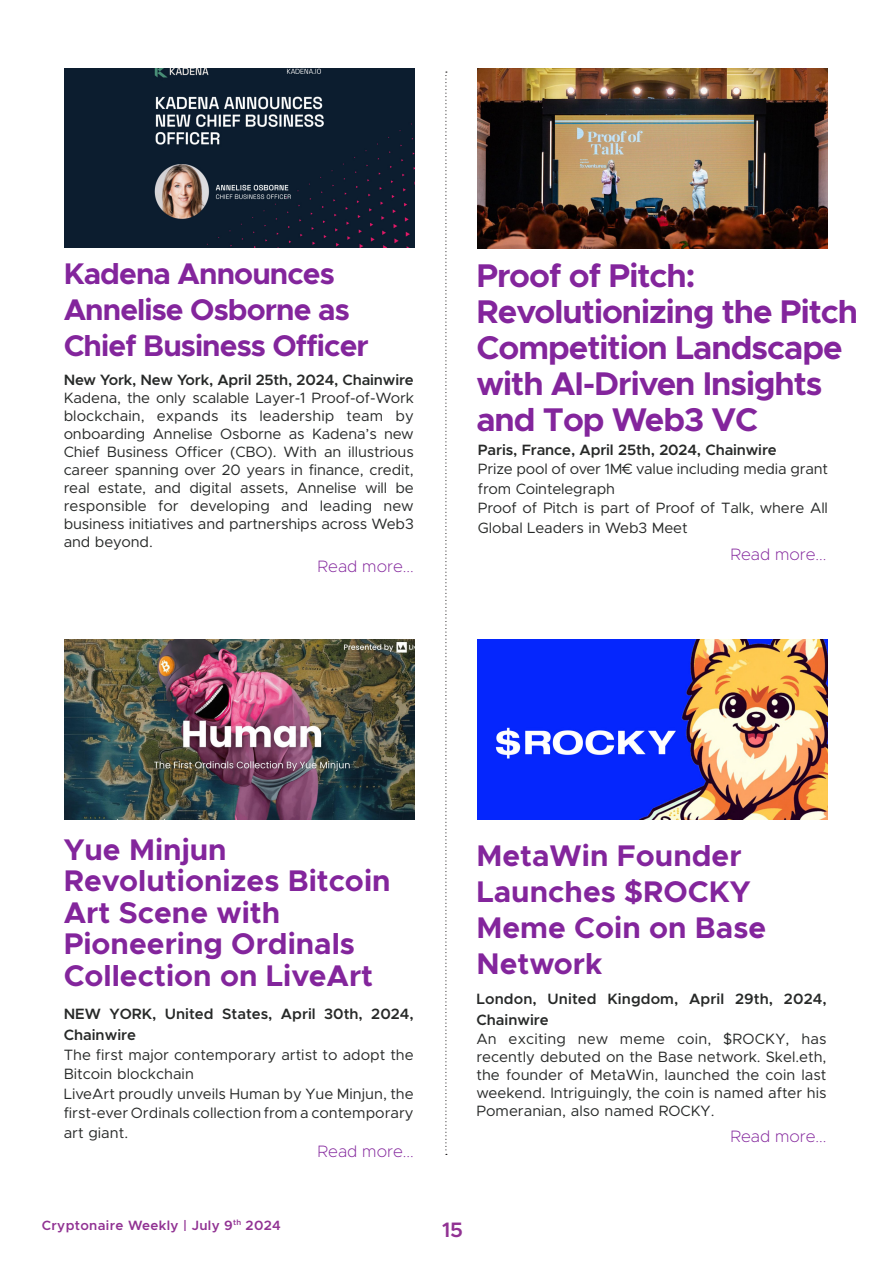
<style>
.page{position:relative;width:893px;height:1263px;background:#fff}
.page>*{position:absolute;margin:0;border:0;box-sizing:border-box;transform-origin:0 0}
.t1{font:700 33px/36px "Metropolis";letter-spacing:-.03em;color:#83259c}
.t2{font:700 30px/31.5px "Metropolis";color:#83259c}
.t3{font:700 30px/36px "Metropolis";letter-spacing:-.03em;color:#83259c}
.t4{font:600 21px "Metropolis";color:#913293}
.t5{font:200 16.5px "Metropolis";color:#83259c}
.Body_paragraph{font:15px/18px "Metropolis";letter-spacing:-.01em;color:#272928;text-align:justify}
.Body_paragraph-2{font:600 15px/21.8px "Metropolis";color:#272928}
.t6{font:600 13.5px "Metropolis";letter-spacing:.025em;color:#913293}
</style>
<div class="page">
<img style="left:65px;top:69px;width:350px;height:178px">
<img style="left:478px;top:69px;width:350px;height:179px">
<svg style="left:445px;top:72px;width:2px;height:1083px"></svg>
<img style="left:65px;top:640px;width:350px;height:179px">
<img style="left:478px;top:640px;width:350px;height:179px">
<p class="t3" style="left:64px;top:256px;width:307px">Kadena Announces<br>Annelise Osborne as<br>Chief Business Officer</p>
<p class="t1" style="left:476px;top:257px;width:383px">Proof of Pitch:<br>Revolutionizing the Pitch<br>Competition Landscape with AI-Driven Insights and Top Web3 VC</p>
<p class="Body_paragraph-2" style="left:64px;top:369px;width:352px">New York, New York, April 25th, 2024, Chainwire</p>
<p class="Body_paragraph" style="left:64px;top:389px;width:352px">Kadena, the only scalable Layer-1 Proof-of-Work blockchain, expands its leadership team by onboarding Annelise Osborne as Kadena’s new Chief Business Officer (CBO). With an illustrious career spanning over 20 years in finance, credit, real estate, and digital assets, Annelise will be responsible for developing and leading new business initiatives and partnerships across Web3 and beyond.</p>
<p class="Body_paragraph-2" style="left:478px;top:439px;width:300px">Paris, France, April 25th, 2024, Chainwire</p>
<p class="Body_paragraph" style="left:478px;top:459px;width:352px;line-height:19.5px">Prize pool of over 1M€ value including media grant from Cointelegraph</p>
<p class="Body_paragraph" style="left:478px;top:498px;width:352px;line-height:19.5px">Proof of Pitch is part of Proof of Talk, where All<br>Global Leaders in Web3 Meet</p>
<p class="t5" style="left:730px;top:544px;width:98px">Read more...</p>
<p class="t5" style="left:318px;top:556px;width:98px">Read more...</p>
<p class="t2" style="left:64px;top:834px;width:328px">Yue Minjun<br>Revolutionizes Bitcoin<br>Art Scene with<br>Pioneering Ordinals<br>Collection on LiveArt</p>
<p class="t2" style="left:476px;top:837px;width:291px;line-height:36px">MetaWin Founder<br>Launches $ROCKY<br>Meme Coin on Base<br>Network</p>
<p class="Body_paragraph-2" style="left:64px;top:1003px;width:352px">NEW YORK, United States, April 30th, 2024,<br>Chainwire</p>
<p class="Body_paragraph" style="left:64px;top:1045px;width:352px;line-height:19.5px">The first major contemporary artist to adopt the<br>Bitcoin blockchain</p>
<p class="Body_paragraph" style="left:64px;top:1084px;width:352px;line-height:19.5px">LiveArt proudly unveils Human by Yue Minjun, the first-ever Ordinals collection from a contemporary art giant.</p>
<p class="t5" style="left:318px;top:1141px;width:98px">Read more...</p>
<p class="Body_paragraph-2" style="left:476px;top:988px;width:352px">London, United Kingdom, April 29th, 2024,<br>Chainwire</p>
<p class="Body_paragraph" style="left:476px;top:1029px;width:352px">An exciting new meme coin, $ROCKY, has recently debuted on the Base network. Skel.eth, the founder of MetaWin, launched the coin last weekend. Intriguingly, the coin is named after his Pomeranian, also named ROCKY.</p>
<p class="t5" style="left:730px;top:1126px;width:98px">Read more...</p>
<p class="t6" style="left:42px;top:1217px;width:241px">Cryptonaire Weekly | July 9<sup>th</sup> 2024</p>
<h3 class="t4" style="left:442px;top:1216px;width:23px">15</h3>
</div>
